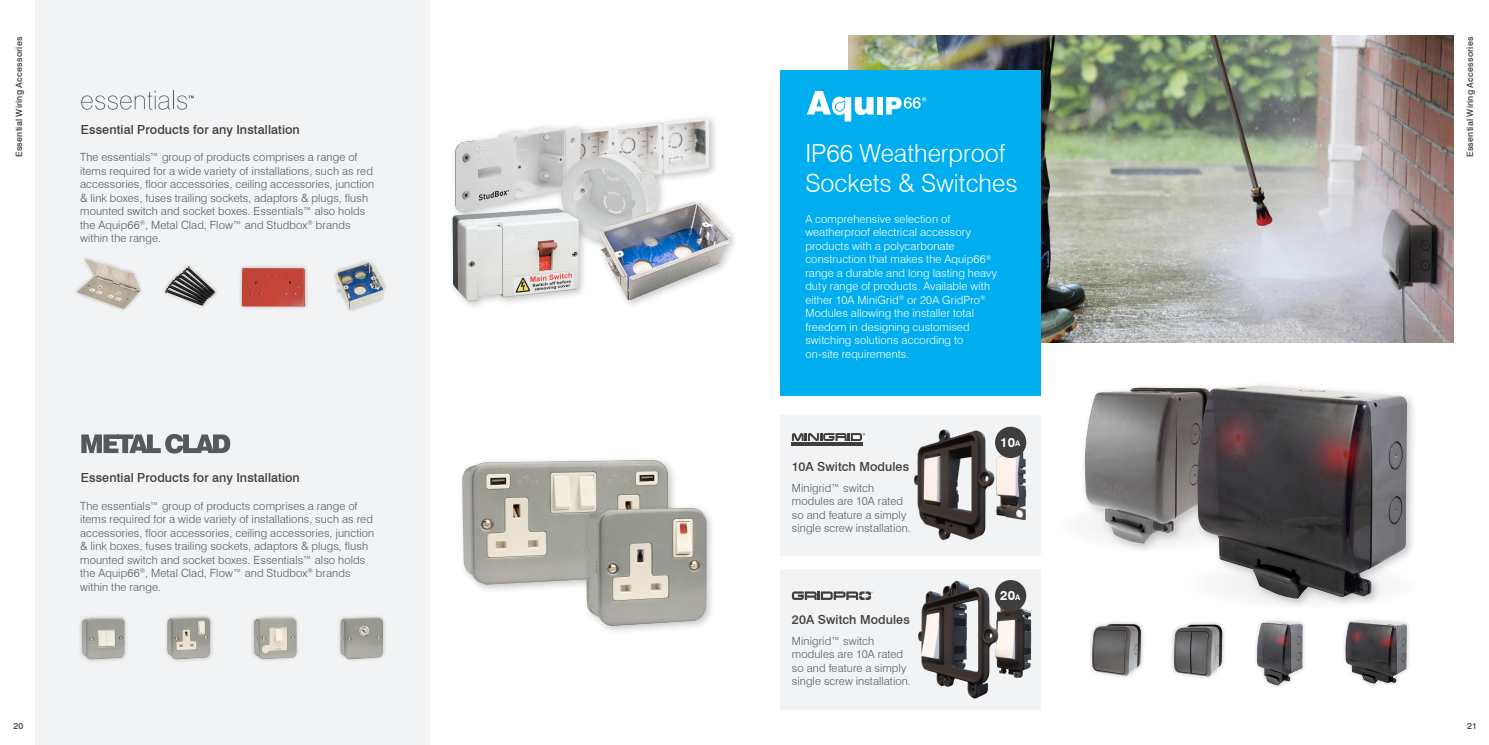
<style>
.page{position:relative;width:1489px;height:745px;background:#fff}
.page>*{position:absolute;margin:0;border:0;box-sizing:border-box;transform-origin:0 0}
.t1{font:300 25px/30px "Swiss 721 BT";color:#fff}
.Page_Header_Right{font:700 13px "Swiss 721 BT";color:#fff}
.Page_Text{font:500 12.5px "Swiss 721 BT";letter-spacing:.01em;color:#3e3e3f}
.t2{font:300 11.25px/13.5px "Swiss 721 BT";letter-spacing:.01em;color:#57585a}
.t3{font:300 11.25px/13.5px "Swiss 721 BT";letter-spacing:.01em;color:#fff}
.Page_Text-2{font:500 8.75px "Swiss 721 BT";letter-spacing:.02em;color:#3e3e3f}
.s1{font-size:7.62px}
</style>
<div class="page">
<div style="left:780px;top:415px;width:260px;height:140px;background:#f2f3f4"></div>
<div style="left:780px;top:569px;width:260px;height:140px;background:#f2f3f4"></div>
<div style="left:564px;top:113px;width:154px;height:83px;background:#231f20;opacity:.25"></div>
<img style="left:568px;top:117px;width:141px;height:70px">
<div style="left:35px;top:0;width:394px;height:744px;background:#f2f3f4"></div>
<div style="left:451px;top:122px;width:139px;height:98px;background:#231f20;opacity:.25"></div>
<img style="left:455px;top:127px;width:126px;height:77px">
<svg style="left:81px;top:90px;width:113px;height:20px"></svg>
<div style="left:557px;top:149px;width:110px;height:102px;background:#231f20;opacity:.25"></div>
<img style="left:560px;top:153px;width:98px;height:94px">
<div style="left:595px;top:197px;width:144px;height:112px;background:#231f20;opacity:.25"></div>
<img style="left:599px;top:201px;width:132px;height:99px">
<div style="left:448px;top:204px;width:140px;height:106px;background:#231f20;opacity:.25"></div>
<img style="left:452px;top:208px;width:127px;height:93px">
<img style="left:77px;top:259px;width:64px;height:50px">
<img style="left:165px;top:266px;width:50px;height:39px">
<img style="left:334px;top:261px;width:52px;height:48px">
<div style="left:238px;top:264px;width:71px;height:46px;background:#231f20;opacity:.25"></div>
<img style="left:242px;top:268px;width:64px;height:38px">
<svg style="left:81px;top:434px;width:149px;height:19px"></svg>
<div style="left:250px;top:613px;width:50px;height:49px;background:#231f20;opacity:.25"></div>
<img style="left:254px;top:617px;width:42px;height:41px">
<div style="left:337px;top:613px;width:50px;height:49px;background:#231f20;opacity:.25"></div>
<img style="left:340px;top:617px;width:43px;height:42px">
<div style="left:78px;top:613px;width:50px;height:49px;background:#e9eaeb"></div>
<img style="left:81px;top:617px;width:44px;height:42px">
<div style="left:163px;top:613px;width:51px;height:49px;background:#231f20;opacity:.25"></div>
<img style="left:167px;top:616px;width:43px;height:43px">
<div style="left:458px;top:455px;width:219px;height:138px;background:#231f20;opacity:.25"></div>
<img style="left:461px;top:459px;width:208px;height:125px">
<div style="left:582px;top:503px;width:133px;height:131px;background:#231f20;opacity:.25"></div>
<img style="left:586px;top:507px;width:120px;height:118px">
<svg style="left:478px;top:190px;width:31px;height:10px"></svg>
<img style="left:848px;top:35px;width:604px;height:307px">
<div style="left:780px;top:70px;width:260px;height:325px;background:#00aeef"></div>
<div style="left:1087px;top:619px;width:58px;height:60px;background:#231f20;opacity:.25"></div>
<img style="left:1091px;top:623px;width:50px;height:52px">
<div style="left:1169px;top:620px;width:57px;height:60px;background:#231f20;opacity:.25"></div>
<img style="left:1173px;top:624px;width:49px;height:52px">
<div style="left:1340px;top:616px;width:70px;height:70px;background:#231f20;opacity:.25"></div>
<img style="left:1345px;top:620px;width:61px;height:63px">
<div style="left:1252px;top:617px;width:54px;height:72px;background:#231f20;opacity:.25"></div>
<img style="left:1256px;top:621px;width:46px;height:64px">
<svg style="left:807px;top:91px;width:66px;height:30px"></svg>
<div style="left:877px;top:97px;width:5px;height:17px;background:#fff"></div>
<svg style="left:886px;top:97px;width:40px;height:17px"></svg>
<div style="left:1079px;top:382px;width:143px;height:172px;background:#231f20;opacity:.25"></div>
<img style="left:1084px;top:387px;width:108px;height:156px">
<div style="left:1192px;top:381px;width:225px;height:227px;background:#231f20;opacity:.25"></div>
<img style="left:1197px;top:385px;width:209px;height:213px">
<svg style="left:791px;top:591px;width:81px;height:8px"></svg>
<img style="left:918px;top:580px;width:114px;height:119px">
<svg style="left:791px;top:433px;width:74px;height:12px"></svg>
<img style="left:913px;top:429px;width:114px;height:111px">
<div style="left:994px;top:426px;width:32px;height:32px;background:#3e3e3f;border-radius:50%"></div>
<div style="left:994px;top:579px;width:32px;height:32px;background:#3e3e3f;border-radius:50%"></div>
<p class="Page_Text-2" style="left:14px;top:157px;width:122px;rotate:-90deg">Essential Wiring Accessories</p>
<p class="Page_Text" style="left:81px;top:122px;width:220px">Essential Products for any Installation</p>
<p class="t2" style="left:80px;top:150px;width:295px">The essentials™ group of products comprises a range of items required for a wide variety of installations, such as red accessories, floor accessories, ceiling accessories, junction &amp; link boxes, fuses trailing sockets, adaptors &amp; plugs, flush mounted switch and socket boxes. Essentials™ also holds the Aquip66<sup>®</sup>, Metal Clad, Flow™ and Studbox<sup>®</sup> brands within the range.</p>
<p class="Page_Text-2" style="left:13px;top:719px;width:11px">20</p>
<p class="Page_Text" style="left:81px;top:470px;width:220px">Essential Products for any Installation</p>
<p class="t2" style="left:80px;top:498px;width:295px">The essentials™ group of products comprises a range of items required for a wide variety of installations, such as red accessories, floor accessories, ceiling accessories, junction &amp; link boxes, fuses trailing sockets, adaptors &amp; plugs, flush mounted switch and socket boxes. Essentials™ also holds the Aquip66<sup>®</sup>, Metal Clad, Flow™ and Studbox<sup>®</sup> brands within the range.</p>
<p class="t1" style="left:805px;top:137px;width:214px">IP66 Weatherproof<br>Sockets &amp; Switches</p>
<p class="t3" style="left:805px;top:212px;width:193px">A comprehensive selection of weatherproof electrical accessory products with a polycarbonate construction that makes the Aquip66<sup>® </sup>range a durable and long lasting heavy duty range of products. Available with either 10A MiniGrid<sup>®</sup> or 20A GridPro<sup>® </sup>Modules allowing the installer total freedom in designing customised switching solutions according to on-site requirements.</p>
<p class="Page_Text" style="left:791px;top:458px;width:119px">10A Switch Modules</p>
<p class="t2" style="left:791px;top:480px;width:120px">Minigrid™ switch modules are 10A rated so and feature a simply single screw installation.</p>
<p class="Page_Text" style="left:791px;top:611px;width:119px">20A Switch Modules</p>
<p class="t2" style="left:791px;top:633px;width:120px">Minigrid™ switch modules are 10A rated so and feature a simply single screw installation.</p>
<p class="Page_Header_Right" style="left:1000px;top:432px;width:22px">10<span class="s1">A</span></p>
<p class="Page_Header_Right" style="left:1000px;top:586px;width:22px">20<span class="s1">A</span></p>
<p class="Page_Text-2" style="left:1464px;top:157px;width:122px;rotate:-90deg">Essential Wiring Accessories</p>
<p class="Page_Text-2" style="left:1466px;top:719px;width:11px">21</p>
</div>
